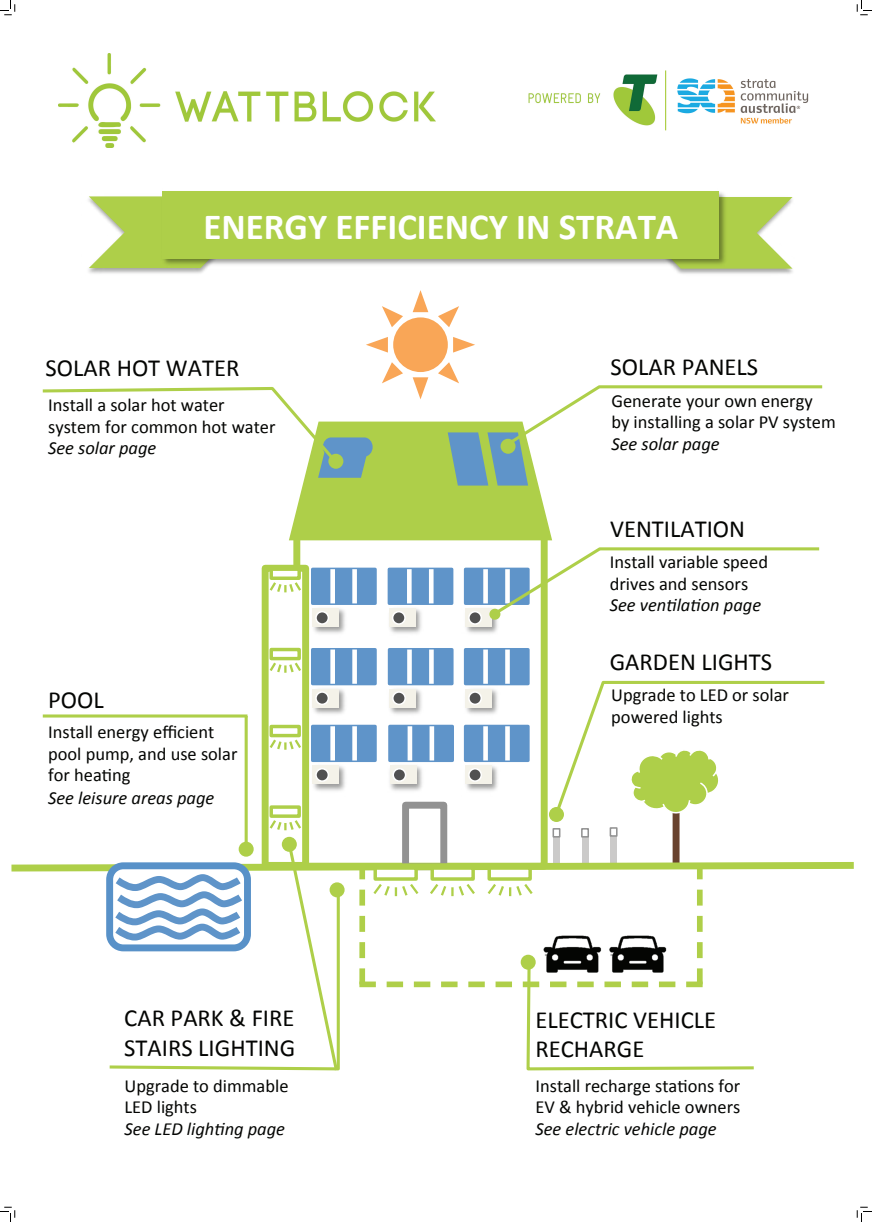
<style>
.page{position:relative;width:872px;height:1222px;background:#fff}
.page>*{position:absolute;margin:0;border:0;box-sizing:border-box;transform-origin:0 0}
.t1{font:700 36.9px "Calibri";color:#fff}
.t2{font:24.6px/29.2px "Calibri";color:#040503}
.t3{font:18.45px/21.6px "Calibri";color:#040503}
.t4{font:italic 18.45px "Calibri";color:#040503}
</style>
<div class="page">
<svg style="left:610px;top:836px;width:6px;height:2px"></svg>
<div style="left:609px;top:827px;width:8px;height:9px;border:2px solid #929292"></div>
<div style="left:581px;top:835px;width:7px;height:32px;background:#a9a8a8"></div>
<div style="left:581px;top:828px;width:8px;height:9px;border:2px solid #929292"></div>
<div style="left:553px;top:835px;width:6px;height:32px;background:#a9a8a8"></div>
<div style="left:552px;top:828px;width:8px;height:9px;border:2px solid #929292"></div>
<div style="left:293px;top:533px;width:254px;height:336px;border:7px solid #aecf49"></div>
<div style="left:402px;top:801px;width:45px;height:69px;border:7px solid #929292"></div>
<img style="left:309px;top:604px;width:36px;height:33px">
<div style="left:313px;top:608px;width:26px;height:19px;background:#f4f2e9"></div>
<div style="left:316px;top:611px;width:12px;height:13px;background:#515151;border-radius:50%"></div>
<div style="left:315px;top:611px;width:14px;height:14px;border:2px solid #fff;border-radius:50%"></div>
<div style="left:312px;top:569px;width:63px;height:34px;background:#5f94c9"></div>
<div style="left:311px;top:567px;width:66px;height:38px;border:3px solid #5f94c9"></div>
<div style="left:330px;top:569px;width:5px;height:34px;background:#fff"></div>
<div style="left:352px;top:569px;width:5px;height:34px;background:#fff"></div>
<div style="left:672px;top:796px;width:7px;height:71px;background:#69432e"></div>
<img style="left:390px;top:608px;width:32px;height:26px">
<div style="left:389px;top:608px;width:26px;height:19px;background:#f4f2e9"></div>
<div style="left:392px;top:611px;width:13px;height:13px;background:#515151;border-radius:50%"></div>
<div style="left:392px;top:611px;width:14px;height:14px;border:2px solid #fff;border-radius:50%"></div>
<div style="left:389px;top:569px;width:63px;height:34px;background:#5f94c9"></div>
<div style="left:387px;top:567px;width:66px;height:38px;border:3px solid #5f94c9"></div>
<hr style="left:407px;top:569px;width:4px;height:34px;background:#fff">
<hr style="left:429px;top:569px;width:4px;height:34px;background:#fff">
<img style="left:466px;top:618px;width:33px;height:16px">
<div style="left:465px;top:608px;width:26px;height:19px;background:#f4f2e9"></div>
<div style="left:469px;top:611px;width:12px;height:13px;background:#515151;border-radius:50%"></div>
<div style="left:468px;top:611px;width:14px;height:14px;border:2px solid #fff;border-radius:50%"></div>
<div style="left:465px;top:569px;width:63px;height:34px;background:#5f94c9"></div>
<div style="left:464px;top:567px;width:65px;height:38px;border:3px solid #5f94c9"></div>
<div style="left:483px;top:569px;width:5px;height:34px;background:#fff"></div>
<img style="left:465px;top:685px;width:38px;height:29px">
<div style="left:465px;top:688px;width:26px;height:19px;background:#f4f2e9"></div>
<div style="left:469px;top:692px;width:12px;height:12px;background:#515151;border-radius:50%"></div>
<div style="left:468px;top:691px;width:14px;height:14px;border:2px solid #fff;border-radius:50%"></div>
<div style="left:465px;top:649px;width:63px;height:34px;background:#5f94c9"></div>
<div style="left:464px;top:648px;width:65px;height:37px;border:3px solid #5f94c9"></div>
<div style="left:483px;top:649px;width:5px;height:34px;background:#fff"></div>
<svg style="left:505px;top:649px;width:4px;height:34px"></svg>
<img style="left:463px;top:760px;width:35px;height:31px">
<div style="left:465px;top:765px;width:26px;height:19px;background:#f4f2e9"></div>
<div style="left:469px;top:768px;width:12px;height:13px;background:#515151;border-radius:50%"></div>
<div style="left:468px;top:768px;width:14px;height:14px;border:2px solid #fff;border-radius:50%"></div>
<div style="left:465px;top:726px;width:63px;height:34px;background:#5f94c9"></div>
<div style="left:464px;top:724px;width:65px;height:38px;border:3px solid #5f94c9"></div>
<div style="left:483px;top:726px;width:5px;height:34px;background:#fff"></div>
<svg style="left:505px;top:726px;width:4px;height:34px"></svg>
<img style="left:390px;top:765px;width:32px;height:26px">
<div style="left:390px;top:765px;width:26px;height:19px;background:#f4f2e9"></div>
<div style="left:393px;top:768px;width:12px;height:13px;background:#515151;border-radius:50%"></div>
<div style="left:392px;top:768px;width:14px;height:14px;border:2px solid #fff;border-radius:50%"></div>
<div style="left:390px;top:726px;width:62px;height:34px;background:#5f94c9"></div>
<div style="left:388px;top:724px;width:66px;height:38px;border:3px solid #5f94c9"></div>
<div style="left:407px;top:726px;width:5px;height:34px;background:#fff"></div>
<div style="left:429px;top:726px;width:5px;height:34px;background:#fff"></div>
<img style="left:309px;top:760px;width:36px;height:36px">
<div style="left:313px;top:765px;width:26px;height:19px;background:#f4f2e9"></div>
<div style="left:316px;top:768px;width:12px;height:13px;background:#515151;border-radius:50%"></div>
<div style="left:315px;top:768px;width:14px;height:14px;border:2px solid #fff;border-radius:50%"></div>
<div style="left:312px;top:726px;width:63px;height:34px;background:#5f94c9"></div>
<div style="left:311px;top:724px;width:66px;height:38px;border:3px solid #5f94c9"></div>
<div style="left:330px;top:726px;width:5px;height:34px;background:#fff"></div>
<div style="left:352px;top:726px;width:5px;height:34px;background:#fff"></div>
<img style="left:309px;top:684px;width:41px;height:35px">
<div style="left:313px;top:688px;width:26px;height:19px;background:#f4f2e9"></div>
<div style="left:316px;top:692px;width:12px;height:12px;background:#515151;border-radius:50%"></div>
<div style="left:315px;top:691px;width:14px;height:14px;border:2px solid #fff;border-radius:50%"></div>
<div style="left:312px;top:649px;width:63px;height:34px;background:#5f94c9"></div>
<div style="left:311px;top:648px;width:66px;height:37px;border:3px solid #5f94c9"></div>
<div style="left:330px;top:649px;width:5px;height:34px;background:#fff"></div>
<div style="left:352px;top:649px;width:5px;height:34px;background:#fff"></div>
<img style="left:389px;top:685px;width:37px;height:29px">
<div style="left:389px;top:688px;width:26px;height:19px;background:#f4f2e9"></div>
<div style="left:393px;top:692px;width:12px;height:12px;background:#515151;border-radius:50%"></div>
<div style="left:392px;top:691px;width:14px;height:14px;border:2px solid #fff;border-radius:50%"></div>
<div style="left:389px;top:649px;width:63px;height:34px;background:#5f94c9"></div>
<div style="left:388px;top:648px;width:65px;height:37px;border:3px solid #5f94c9"></div>
<div style="left:407px;top:649px;width:5px;height:34px;background:#fff"></div>
<svg style="left:429px;top:649px;width:4px;height:34px"></svg>
<div style="left:489px;top:608px;width:11px;height:11px;background:#aecf49;border-radius:50%"></div>
<svg style="left:489px;top:546px;width:331px;height:72px"></svg>
<img style="left:88px;top:199px;width:117px;height:75px">
<svg style="left:89px;top:196px;width:69px;height:72px"></svg>
<img style="left:676px;top:197px;width:117px;height:77px">
<svg style="left:729px;top:197px;width:63px;height:72px"></svg>
<img style="left:158px;top:191px;width:571px;height:79px">
<div style="left:163px;top:192px;width:555px;height:67px;background:#aecf49"></div>
<svg style="left:551px;top:680px;width:274px;height:142px"></svg>
<div style="left:265px;top:568px;width:40px;height:297px;background:#fff"></div>
<div style="left:262px;top:565px;width:47px;height:304px;border:7px solid #aecf49"></div>
<div style="left:269px;top:805px;width:32px;height:13px;border:3px solid #aecf49"></div>
<svg style="left:267px;top:817px;width:36px;height:15px"></svg>
<svg style="left:273px;top:728px;width:24px;height:1px"></svg>
<div style="left:269px;top:724px;width:32px;height:13px;border:3px solid #aecf49"></div>
<svg style="left:267px;top:737px;width:36px;height:15px"></svg>
<div style="left:269px;top:648px;width:32px;height:12px;border:3px solid #aecf49"></div>
<svg style="left:267px;top:660px;width:36px;height:15px"></svg>
<div style="left:271px;top:569px;width:28px;height:9px;background:#fff"></div>
<div style="left:269px;top:567px;width:32px;height:13px;border:3px solid #aecf49"></div>
<svg style="left:267px;top:579px;width:36px;height:15px"></svg>
<svg style="left:42px;top:290px;width:781px;height:250px"></svg>
<div style="left:549px;top:807px;width:15px;height:15px;background:#aecf49;border-radius:50%"></div>
<hr style="left:43px;top:714px;width:204px;height:3px;background:#aecf49">
<svg style="left:244px;top:716px;width:4px;height:122px"></svg>
<img style="left:59px;top:54px;width:377px;height:93px">
<svg style="left:11px;top:838px;width:843px;height:233px"></svg>
<img style="left:677px;top:78px;width:132px;height:46px">
<img style="left:528px;top:75px;width:129px;height:51px">
<hr style="left:665px;top:70px;width:1px;height:60px;background:#afcf49">
<svg style="left:0;top:0;width:16px;height:16px"></svg>
<svg style="left:0;top:1206px;width:16px;height:15px"></svg>
<svg style="left:856px;top:0;width:15px;height:16px"></svg>
<svg style="left:856px;top:1206px;width:15px;height:15px"></svg>
<h1 class="t1" style="left:203px;top:203px;width:476px">ENERGY EFFICIENCY IN STRATA</h1>
<h2 class="t2" style="left:46px;top:353px;width:195px">SOLAR HOT WATER</h2>
<p class="t3" style="left:48px;top:394px;width:229px">Install a solar hot water system for common hot water</p>
<p class="t4" style="left:48px;top:436px;width:110px">See solar page</p>
<h2 class="t2" style="left:48px;top:685px;width:57px">POOL</h2>
<p class="t3" style="left:48px;top:721px;width:191px">Install energy efficient pool pump, and use solar for heaFng</p>
<p class="t4" style="left:48px;top:785px;width:168px">See leisure areas page</p>
<h2 class="t2" style="left:124px;top:1003px;width:172px">CAR PARK &amp; FIRE<br>STAIRS LIGHTING</h2>
<p class="t3" style="left:124px;top:1074px;width:165px">Upgrade to dimmable<br>LED lights</p>
<p class="t4" style="left:124px;top:1115px;width:162px">See LED ligh-ng page</p>
<h2 class="t2" style="left:610px;top:352px;width:149px">SOLAR PANELS</h2>
<p class="t3" style="left:611px;top:390px;width:226px">Generate your own energy<br>by installing a solar PV system</p>
<p class="t4" style="left:611px;top:431px;width:110px">See solar page</p>
<h2 class="t2" style="left:610px;top:515px;width:136px">VENTILATION</h2>
<p class="t3" style="left:609px;top:551px;width:160px">Install variable speed drives and sensors</p>
<p class="t4" style="left:609px;top:592px;width:153px">See ven-la-on page</p>
<h2 class="t2" style="left:609px;top:647px;width:164px">GARDEN LIGHTS</h2>
<p class="t3" style="left:611px;top:684px;width:179px">Upgrade to LED or solar powered lights</p>
<h2 class="t2" style="left:535px;top:1004px;width:182px">ELECTRIC VEHICLE<br>RECHARGE</h2>
<p class="t3" style="left:535px;top:1074px;width:206px">Install recharge staFons for<br>EV &amp; hybrid vehicle owners</p>
<p class="t4" style="left:535px;top:1115px;width:183px">See electric vehicle page</p>
</div>
